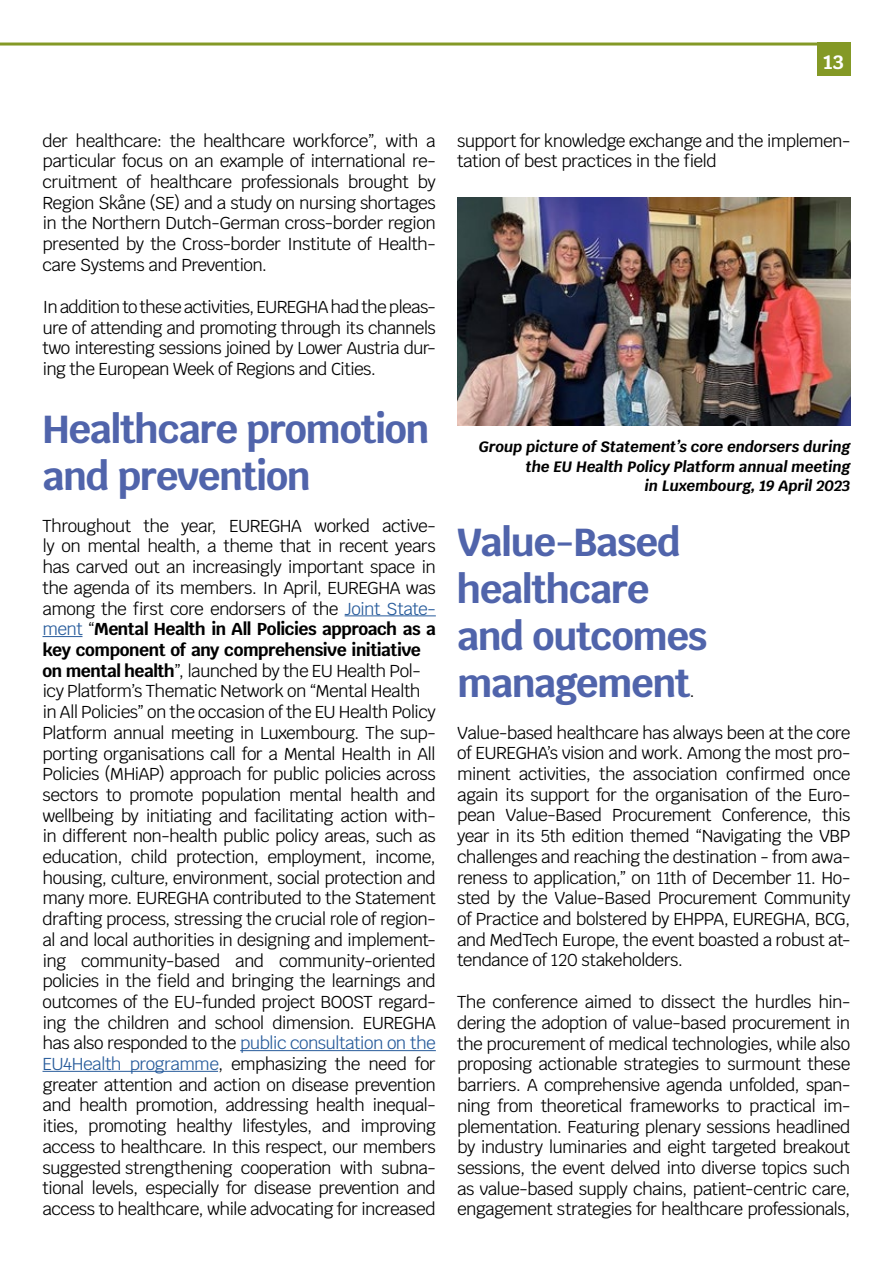
<style>
.page{position:relative;width:893px;height:1263px;background:#fff}
.page>*{position:absolute;margin:0;border:0;box-sizing:border-box;transform-origin:0 0}
.t1{font:700 39px/46.8px "Krub";letter-spacing:-.035em;color:#5064ab}
.t2{font:700 19.5px "Krub";color:#fff}
.t3{font:17.25px/20.7px "Krub";letter-spacing:-.04em;color:#000;text-align:justify}
.t4{font:italic 700 15px/19.5px "Krub";letter-spacing:-.005em;color:#000;text-align:right}
.s1{color:#275b9b}
.s2{font-weight:700}
</style>
<div class="page">
<hr style="left:345px;top:615px;width:91px;height:1px;background:#275b9b">
<hr style="left:43px;top:636px;width:40px;height:1px;background:#275b9b">
<hr style="left:240px;top:1050px;width:196px;height:1px;background:#275b9b">
<hr style="left:43px;top:1071px;width:175px;height:1px;background:#275b9b">
<hr style="left:0;top:43px;width:850px;height:3px;background:#849926">
<div style="left:817px;top:43px;width:33px;height:33px;background:#849926"></div>
<img style="left:457px;top:198px;width:393px;height:227px">
<p class="t2" style="left:824px;top:51px;width:21px">13</p>
<p class="t3" style="left:43px;top:130px;width:395px">der healthcare: the healthcare workforce”, with a particular focus on an example of international re&shy;cruitment of healthcare professionals brought by Region Skåne (SE) and a study on nursing shortages in the Northern Dutch-German cross-border region presented by the Cross-border Institute of Health&shy;care Systems and Prevention.</p>
<p class="t3" style="left:43px;top:296px;width:395px">In addition to these activities, EUREGHA had the pleas&shy;ure of attending and promoting through its channels two interesting sessions joined by Lower Austria dur&shy;ing the European Week of Regions and Cities.</p>
<h1 class="t1" style="left:43px;top:406px;width:389px">Healthcare promotion and prevention</h1>
<p class="t3" style="left:43px;top:515px;width:395px;text-align:left">Throughout the year, EUREGHA worked active&shy;ly on mental health, a theme that in recent years has carved out an increasingly important space in the agenda of its members. In April, EUREGHA was among the first core endorsers of the <span class="s1">Joint State&shy;ment</span> “<span class="s2">Mental Health in All Policies approach as a key component of any comprehensive initiative on mental health</span>”, launched by the EU Health Pol&shy;icy Platform’s Thematic Network on “Mental Health in All Policies” on the occasion of the EU Health Policy Platform annual meeting in Luxembourg. The sup&shy;porting organisations call for a Mental Health in All Policies (MHiAP) approach for public policies across sectors to promote population mental health and wellbeing by initiating and facilitating action with&shy;in different non-health public policy areas, such as education, child protection, employment, income, housing, culture, environment, social protection and many more. EUREGHA contributed to the Statement drafting process, stressing the crucial role of region&shy;al and local authorities in designing and implement&shy;ing community-based and community-oriented policies in the field and bringing the learnings and outcomes of the EU-funded project BOOST regard&shy;ing the children and school dimension. EUREGHA has also responded to the <span class="s1">public consultation on the EU4Health programme</span>, emphasizing the need for greater attention and action on disease prevention and health promotion, addressing health inequal&shy;ities, promoting healthy lifestyles, and improving access to healthcare. In this respect, our members suggested strengthening cooperation with subna&shy;tional levels, especially for disease prevention and access to healthcare, while advocating for increased</p>
<p class="t3" style="left:457px;top:130px;width:395px">support for knowledge exchange and the implemen&shy;tation of best practices in the field</p>
<p class="t4" style="left:479px;top:437px;width:373px">Group picture of Statement’s core endorsers during the EU Health Policy Platform annual meeting<br>in Luxembourg, 19 April 2023</p>
<h1 class="t1" style="left:457px;top:519px;width:252px">Value-Based healthcare and outcomes management</h1>
<p class="t3" style="left:690px;top:680px;width:7px">.</p>
<p class="t3" style="left:457px;top:722px;width:395px">Value-based healthcare has always been at the core of EUREGHA’s vision and work. Among the most pro&shy;minent activities, the association confirmed once again its support for the organisation of the Euro&shy;pean Value-Based Procurement Conference, this year in its 5th edition themed “Navigating the VBP challenges and reaching the destination - from awa&shy;reness to application,” on 11th of December 11. Ho&shy;sted by the Value-Based Procurement Community of Practice and bolstered by EHPPA, EUREGHA, BCG, and MedTech Europe, the event boasted a robust at&shy;tendance of 120 stakeholders.</p>
<p class="t3" style="left:457px;top:992px;width:395px">The conference aimed to dissect the hurdles hin&shy;dering the adoption of value-based procurement in the procurement of medical technologies, while also proposing actionable strategies to surmount these barriers. A comprehensive agenda unfolded, span&shy;ning from theoretical frameworks to practical im&shy;plementation. Featuring plenary sessions headlined by industry luminaries and eight targeted breakout sessions, the event delved into diverse topics such as value-based supply chains, patient-centric care, engagement strategies for healthcare professionals,</p>
</div>
